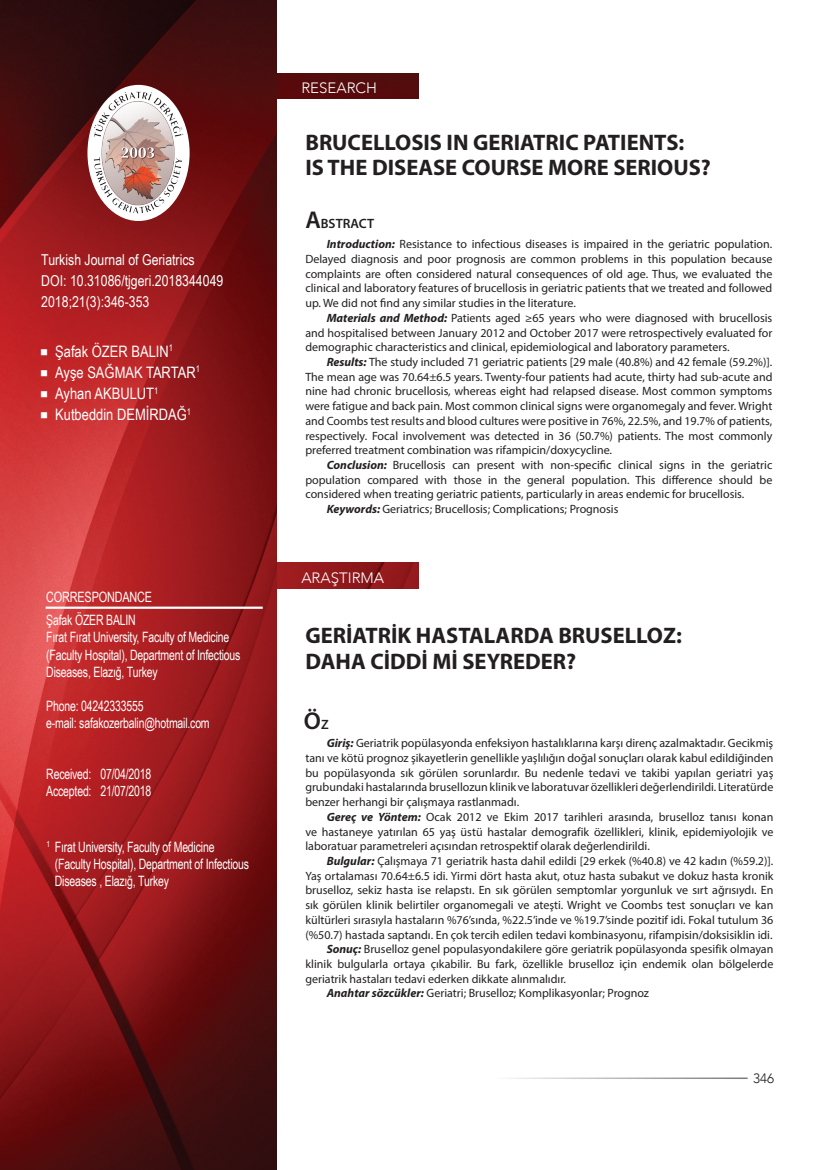
<style>
.page{position:relative;width:830px;height:1170px;background:#fff}
.page>*{position:absolute;margin:0;border:0;box-sizing:border-box;transform-origin:0 0}
.t1{font:600 24.3px "Myriad Pro";color:#231f20}
.t2{font:700 22.5px/25.5px "Myriad Pro";color:#231f20}
.t3{font:15.75px/21px "Arial Narrow";color:#fff}
.t4{font:15px/21px "Arial Narrow";color:#fff}
.t5{font:300 15px "Avenir";color:#fff}
.t6{font:14.25px/17.1px "Arial Narrow";letter-spacing:-.015em;color:#fff;scale:.9 1}
.t7{font:14.25px/23px "Arial Narrow";letter-spacing:-.015em;color:#fff;scale:.93 1}
.t8{font:600 13.5px "Myriad Pro";color:#231f20}
.t9{font:300 13.5px "Avenir";color:#231f20}
.t10{font:12px/14.7px "Myriad Pro";color:#231f20;text-align:justify}
.s1{font-size:24.3px}
.s2{font-weight:700;font-style:italic}
.s3{font-size:13.5px}
</style>
<div class="page">
<div style="left:276px;top:73px;width:142px;height:26px;background:#560b0c"></div>
<img style="left:276px;top:562px;width:142px;height:26px">
<img style="left:0;top:0;width:276px;height:1169px">
<div style="left:87px;top:85px;width:102px;height:136px;background:#fff;border-radius:50%"></div>
<img style="left:93px;top:91px;width:91px;height:125px">
<hr style="left:46px;top:606px;width:216px;height:2px;background:#fff">
<svg style="left:41px;top:349px;width:6px;height:6px"></svg>
<svg style="left:41px;top:370px;width:6px;height:6px"></svg>
<svg style="left:41px;top:391px;width:6px;height:6px"></svg>
<svg style="left:41px;top:412px;width:6px;height:6px"></svg>
<p class="t4" style="left:41px;top:249px;width:183px">Turkish Journal of Geriatrics<br>DOI: 10.31086/tjgeri.2018344049<br>2018;21(3):346-353</p>
<h3 class="t3" style="left:55px;top:340px;width:146px">Şafak ÖZER BALIN<sup>1<br></sup>Ayşe SAĞMAK TARTAR<sup>1<br></sup>Ayhan AKBULUT<sup>1<br></sup>Kutbeddin DEMİRDAĞ<sup>1</sup></h3>
<p class="t7" style="left:46px;top:585px;width:115px">CORRESPONDANCE<br>Şafak ÖZER BALIN</p>
<p class="t6" style="left:46px;top:628px;width:217px">Fırat Fırat University, Faculty of Medicine (Faculty Hospital), Department of Infectious<br>Diseases, Elazığ, Turkey</p>
<p class="t6" style="left:46px;top:697px;width:183px">Phone: 04242333555<br>e-mail: safakozerbalin@hotmail.com</p>
<p class="t6" style="left:46px;top:765px;width:118px">Received: 07/04/2018<br>Accepted: 21/07/2018</p>
<p class="t6" style="left:55px;top:838px;width:217px;text-indent:-9px"><sup>1</sup> Fırat University, Faculty of Medicine (Faculty Hospital), Department of Infectious<br>Diseases , Elazığ, Turkey</p>
<p class="t5" style="left:301px;top:79px;width:77px">RESEARCH</p>
<h2 class="t2" style="left:305px;top:129px;width:407px">BRUCELLOSIS IN GERIATRIC PATIENTS:<br>IS THE DISEASE COURSE MORE SERIOUS?</h2>
<p class="t8" style="left:305px;top:215px;width:70px"><span class="s1">A</span>BSTRACT</p>
<p class="t10" style="left:305px;top:237px;width:468px;text-indent:21px"><span class="s2">Introduction:</span> Resistance to infectious diseases is impaired in the geriatric population.<br>Delayed diagnosis and poor prognosis are common problems in this population because complaints are often considered natural consequences of old age. Thus, we evaluated the clinical and laboratory features of brucellosis in geriatric patients that we treated and followed up. We did not find any similar studies in the literature.</p>
<p class="t10" style="left:305px;top:310px;width:468px;text-indent:21px"><span class="s2">Materials and Method:</span> Patients aged ≥65 years who were diagnosed with brucellosis and hospitalised between January 2012 and October 2017 were retrospectively evaluated for demographic characteristics and clinical, epidemiological and laboratory parameters.</p>
<p class="t10" style="left:305px;top:354px;width:468px;text-indent:21px"><span class="s2">Results:</span> The study included 71 geriatric patients [29 male (40.8%) and 42 female (59.2%)].<br>The mean age was 70.64±6.5 years. Twenty-four patients had acute, thirty had sub-acute and nine had chronic brucellosis, whereas eight had relapsed disease. Most common symptoms were fatigue and back pain. Most common clinical signs were organomegaly and fever. Wright and Coombs test results and blood cultures were positive in 76%, 22.5%, and 19.7% of patients, respectively. Focal involvement was detected in 36 (50.7%) patients. The most commonly preferred treatment combination was rifampicin/doxycycline.</p>
<p class="t10" style="left:326px;top:457px;width:447px"><span class="s2">Conclusion:</span> Brucellosis can present with non-specific clinical signs in the geriatric</p>
<p class="t10" style="left:305px;top:472px;width:468px">population compared with those in the general population. This difference should be</p>
<p class="t10" style="left:305px;top:487px;width:440px">considered when treating geriatric patients, particularly in areas endemic for brucellosis.</p>
<p class="t10" style="left:326px;top:501px;width:293px"><span class="s2">Keywords:</span> Geriatrics; Brucellosis; Complications; Prognosis</p>
<p class="t5" style="left:301px;top:569px;width:84px">ARAŞTIRMA</p>
<h2 class="t2" style="left:305px;top:622px;width:378px">GERİATRİK HASTALARDA BRUSELLOZ:<br>DAHA CİDDİ Mİ SEYREDER?</h2>
<h1 class="t1" style="left:304px;top:705px;width:26px">Ö<span class="s3">Z</span></h1>
<p class="t10" style="left:305px;top:735px;width:469px;text-indent:21px"><span class="s2">Giriş:</span> Geriatrik popülasyonda enfeksiyon hastalıklarına karşı direnç azalmaktadır. Gecikmiş tanı ve kötü prognoz şikayetlerin genellikle yaşlılığın doğal sonuçları olarak kabul edildiğinden bu popülasyonda sık görülen sorunlardır. Bu nedenle tedavi ve takibi yapılan geriatri yaş grubundaki hastalarında brusellozun klinik ve laboratuvar özellikleri değerlendirildi. Literatürde benzer herhangi bir çalışmaya rastlanmadı.</p>
<p class="t10" style="left:305px;top:809px;width:469px;text-indent:21px"><span class="s2">Gereç ve Yöntem:</span> Ocak 2012 ve Ekim 2017 tarihleri arasında, bruselloz tanısı konan ve hastaneye yatırılan 65 yaş üstü hastalar demografik özellikleri, klinik, epidemiyolojik ve laboratuar parametreleri açısından retrospektif olarak değerlendirildi.</p>
<p class="t10" style="left:326px;top:853px;width:448px"><span class="s2">Bulgular:</span> Çalışmaya 71 geriatrik hasta dahil edildi [29 erkek (%40.8) ve 42 kadın (%59.2)].</p>
<p class="t10" style="left:305px;top:868px;width:469px">Yaş ortalaması 70.64±6.5 idi. Yirmi dört hasta akut, otuz hasta subakut ve dokuz hasta kronik</p>
<p class="t10" style="left:305px;top:882px;width:469px">bruselloz, sekiz hasta ise relapstı. En sık görülen semptomlar yorgunluk ve sırt ağrısıydı. En</p>
<p class="t10" style="left:305px;top:897px;width:469px">sık görülen klinik belirtiler organomegali ve ateşti. Wright ve Coombs test sonuçları ve kan</p>
<p class="t10" style="left:305px;top:912px;width:469px">kültürleri sırasıyla hastaların %76’sında, %22.5’inde ve %19.7’sinde pozitif idi. Fokal tutulum 36</p>
<p class="t10" style="left:305px;top:926px;width:468px">(%50.7) hastada saptandı. En çok tercih edilen tedavi kombinasyonu, rifampisin/doksisiklin idi.</p>
<p class="t10" style="left:326px;top:941px;width:448px"><span class="s2">Sonuç:</span> Bruselloz genel populasyondakilere göre geriatrik popülasyonda spesifik olmayan</p>
<p class="t10" style="left:305px;top:956px;width:469px">klinik bulgularla ortaya çıkabilir. Bu fark, özellikle bruselloz için endemik olan bölgelerde</p>
<p class="t10" style="left:305px;top:970px;width:262px">geriatrik hastaları tedavi ederken dikkate alınmalıdır.</p>
<p class="t10" style="left:326px;top:985px;width:324px"><span class="s2">Anahtar sözcükler:</span> Geriatri; Bruselloz; Komplikasyonlar; Prognoz</p>
<p class="t9" style="left:752px;top:1070px;width:23px">346</p>
</div>
